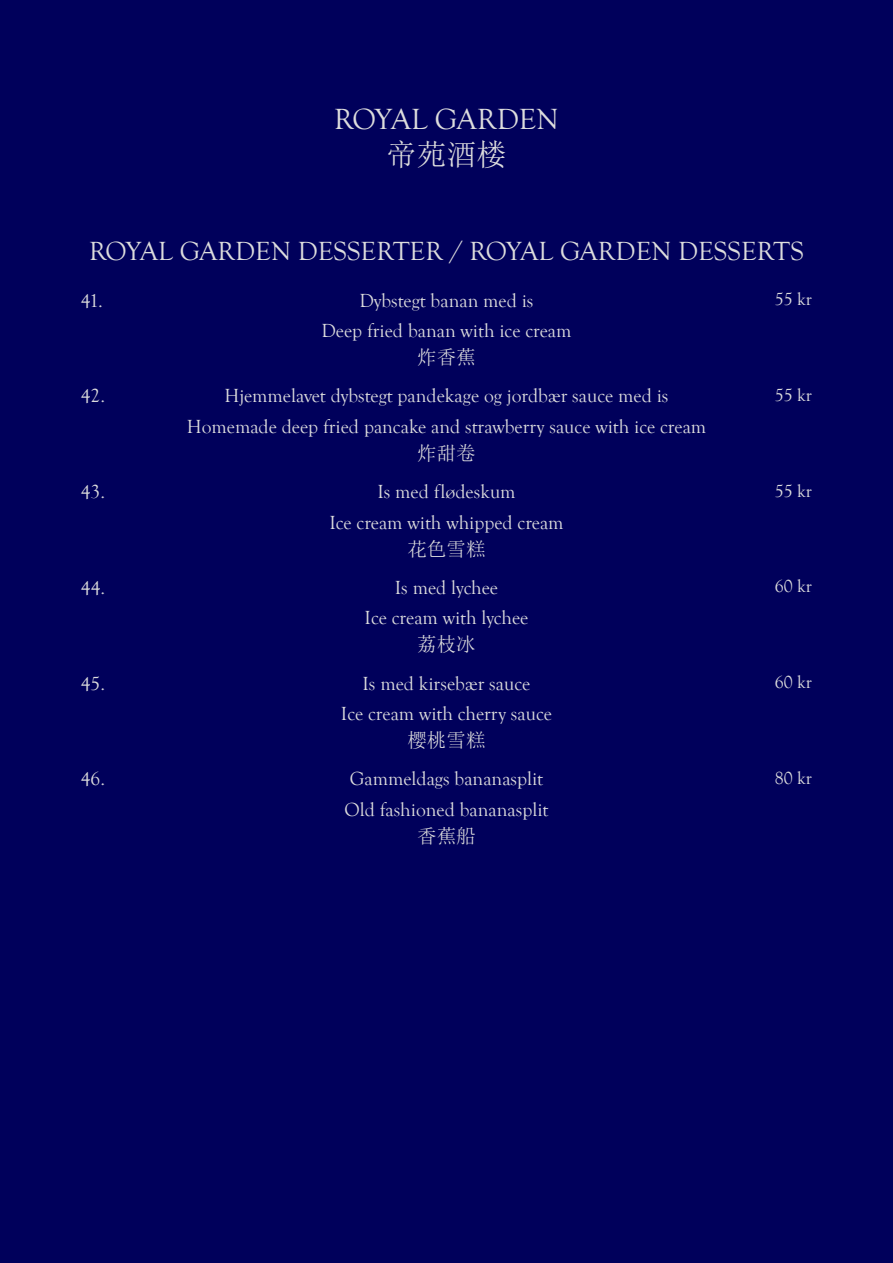
<style>
.page{position:relative;width:893px;height:1263px;background:#fff}
.page>*{position:absolute;margin:0;border:0;box-sizing:border-box;transform-origin:0 0}
.t1{font:30px "Goudy Old Style T";color:#ddd}
.t2{font:30px "Sim Sun";color:#ddd}
.t3{font:27px "Goudy Old Style T";color:#ddd}
.t4{font:19.5px "Goudy Old Style T";color:#ddd}
.t5{font:19.5px "Sim Sun";color:#ddd}
.t6{font:18px "Goudy Old Style T";color:#ddd}
</style>
<div class="page">
<div style="left:12px;top:0;width:881px;height:1263px;background:#00005b"></div>
<div style="left:0;top:0;width:12px;height:1263px;background:#00005b"></div>
<p class="t1" style="left:334px;top:103px;width:226px">ROYAL GARDEN</p>
<p class="t2" style="left:386px;top:139px;width:121px">帝苑酒楼</p>
<p class="t3" style="left:89px;top:237px;width:716px">ROYAL GARDEN DESSERTER / ROYAL GARDEN DESSERTS</p>
<p class="t4" style="left:81px;top:290px;width:24px">41.</p>
<p class="t4" style="left:359px;top:290px;width:176px">Dybstegt banan med is</p>
<p class="t6" style="left:775px;top:289px;width:39px">55 kr</p>
<p class="t4" style="left:321px;top:320px;width:252px">Deep fried banan with ice cream</p>
<p class="t5" style="left:417px;top:347px;width:60px">炸香蕉</p>
<p class="t4" style="left:81px;top:385px;width:26px">42.</p>
<p class="t4" style="left:224px;top:385px;width:446px">Hjemmelavet dybstegt pandekage og jordbær sauce med is</p>
<p class="t4" style="left:187px;top:416px;width:521px">Homemade deep fried pancake and strawberry sauce with ice cream</p>
<p class="t5" style="left:417px;top:443px;width:60px">炸甜卷</p>
<p class="t6" style="left:775px;top:385px;width:39px">55 kr</p>
<p class="t4" style="left:81px;top:481px;width:26px">43.</p>
<p class="t4" style="left:377px;top:481px;width:140px">Is med flødeskum</p>
<p class="t6" style="left:775px;top:481px;width:39px">55 kr</p>
<p class="t4" style="left:329px;top:512px;width:236px">Ice cream with whipped cream</p>
<p class="t5" style="left:407px;top:539px;width:79px">花色雪糕</p>
<p class="t4" style="left:81px;top:577px;width:26px">44.</p>
<p class="t4" style="left:395px;top:577px;width:105px">Is med lychee</p>
<p class="t4" style="left:365px;top:607px;width:165px">Ice cream with lychee</p>
<p class="t5" style="left:417px;top:635px;width:60px">荔枝冰</p>
<p class="t6" style="left:775px;top:577px;width:39px">60 kr</p>
<p class="t4" style="left:81px;top:672px;width:26px">45.</p>
<p class="t4" style="left:363px;top:672px;width:169px">Is med kirsebær sauce</p>
<p class="t6" style="left:775px;top:672px;width:39px">60 kr</p>
<p class="t4" style="left:341px;top:703px;width:212px">Ice cream with cherry sauce</p>
<p class="t5" style="left:407px;top:730px;width:79px">樱桃雪糕</p>
<p class="t4" style="left:81px;top:768px;width:26px">46.</p>
<p class="t4" style="left:350px;top:768px;width:195px">Gammeldags bananasplit</p>
<p class="t4" style="left:345px;top:799px;width:205px">Old fashioned bananasplit</p>
<p class="t5" style="left:417px;top:826px;width:60px">香蕉船</p>
<p class="t6" style="left:775px;top:768px;width:39px">80 kr</p>
</div>
